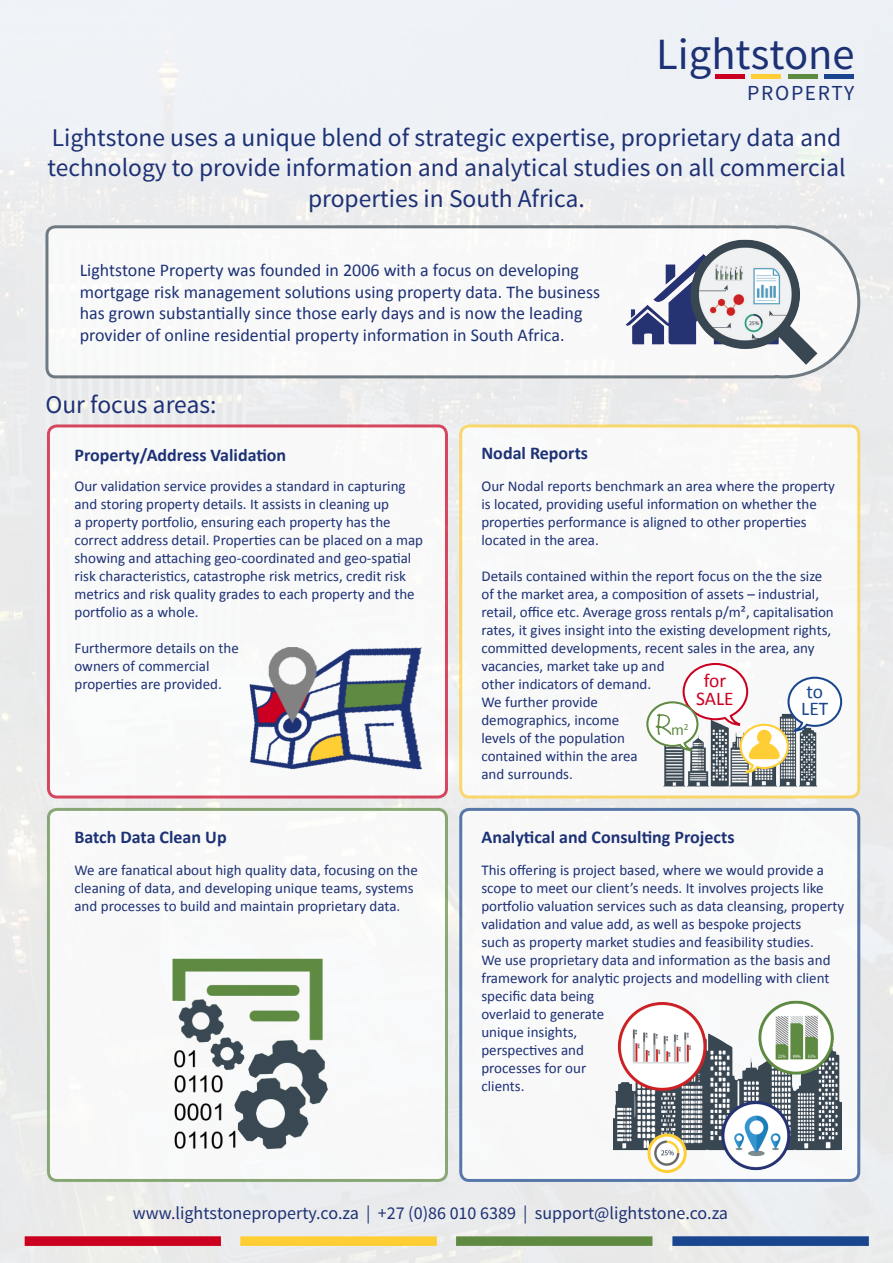
<style>
.page{position:relative;width:893px;height:1263px;background:#edeeef}
.page>*{position:absolute;margin:0;border:0;box-sizing:border-box;transform-origin:0 0}
.t1{font:44.55px "Source Sans Pro";color:#1d3175}
.t2{font:25.5px/30.6px "Source Sans Pro";color:#1d3175;text-align:center}
.t3{font:21.45px "Source Sans Pro";letter-spacing:.075em;color:#1d3175}
.t4{font:19.5px "Calibri";color:#cb0021}
.t5{font:19.5px "Calibri";color:#19468e}
.t6{font:18px/21.6px "Calibri";color:#1d3175}
.t7{font:700 18px "Calibri";color:#1d3175}
.t8{font:18px "Source Sans Pro";color:#1d3175}
.t9{font:16.05px "Calibri";color:#5f8a42}
.t10{font:15px/18px "Calibri";color:#1d3175}
</style>
<div class="page">
<svg style="left:45px;top:224px;width:816px;height:156px"></svg>
<hr style="left:715px;top:75px;width:30px;height:4px;background:#cb0021">
<hr style="left:751px;top:75px;width:30px;height:4px;background:#ffce34">
<hr style="left:788px;top:75px;width:29px;height:4px;background:#5d8b42">
<hr style="left:824px;top:75px;width:30px;height:4px;background:#19468e">
<img style="left:24px;top:1235px;width:845px;height:13px">
<img style="left:623px;top:237px;width:198px;height:129px">
<div style="left:48px;top:426px;width:398px;height:371px;background:#f8f9f9;border-radius:9px"></div>
<div style="left:47px;top:424px;width:401px;height:374px;border:3px solid #cb0021;border-radius:9px"></div>
<img style="left:249px;top:647px;width:173px;height:123px">
<div style="left:461px;top:809px;width:398px;height:371px;background:#f8f8f8;border-radius:9px"></div>
<div style="left:459px;top:808px;width:401px;height:374px;border:3px solid #19468e;border-radius:9px"></div>
<div style="left:48px;top:809px;width:398px;height:371px;background:#f8f8f9;border-radius:9px"></div>
<div style="left:47px;top:808px;width:401px;height:374px;border:3px solid #5f8a42;border-radius:9px"></div>
<img style="left:172px;top:958px;width:156px;height:192px">
<div style="left:461px;top:426px;width:398px;height:371px;background:#f8f8f9;border-radius:9px"></div>
<div style="left:459px;top:424px;width:401px;height:374px;border:3px solid #ffce34;border-radius:9px"></div>
<img style="left:663px;top:774px;width:154px;height:13px">
<svg style="left:646px;top:663px;width:197px;height:111px"></svg>
<img style="left:613px;top:1000px;width:228px;height:173px">
<p class="t1" style="left:656px;top:26px;width:200px">Lightstone</p>
<p class="t3" style="left:747px;top:80px;width:109px">PROPERTY</p>
<p class="t2" style="left:47px;top:122px;width:800px">Lightstone uses a unique blend of strategic expertise, proprietary data and technology to provide information and analytical studies on all commercial properties in South Africa.</p>
<p class="t6" style="left:80px;top:259px;width:522px">Lightstone Property was founded in 2006 with a focus on developing mortgage risk management solutions using property data. The business has grown substantially since those early days and is now the leading provider of online residential property information in South Africa.</p>
<p class="t2" style="left:45px;top:389px;width:173px">Our focus areas:</p>
<p class="t7" style="left:74px;top:442px;width:213px">Property/Address Validation</p>
<p class="t10" style="left:74px;top:477px;width:350px">Our validation service provides a standard in capturing and storing property details. It assists in cleaning up<br>a property portfolio, ensuring each property has the correct address detail. Properties can be placed on a map showing and attaching geo-coordinated and geo-spatial risk characteristics, catastrophe risk metrics, credit risk metrics and risk quality grades to each property and the portfolio as a whole.</p>
<p class="t10" style="left:74px;top:639px;width:166px">Furthermore details on the</p>
<p class="t10" style="left:74px;top:657px;width:136px">owners of commercial</p>
<p class="t10" style="left:74px;top:675px;width:149px">properties are provided.</p>
<p class="t7" style="left:74px;top:824px;width:154px">Batch Data Clean Up</p>
<p class="t10" style="left:74px;top:861px;width:345px">We are fanatical about high quality data, focusing on the cleaning of data, and developing unique teams, systems and processes to build and maintain proprietary data.</p>
<p class="t7" style="left:481px;top:440px;width:108px">Nodal Reports</p>
<p class="t10" style="left:481px;top:477px;width:355px">Our Nodal reports benchmark an area where the property is located, providing useful information on whether the properties performance is aligned to other properties located in the area.</p>
<p class="t10" style="left:481px;top:567px;width:354px">Details contained within the report focus on the the size of the market area, a composition of assets – industrial, retail, office etc. Average gross rentals p/m², capitalisation rates, it gives insight into the existing development rights, committed developments, recent sales in the area, any vacancies, market take up and</p>
<p class="t10" style="left:481px;top:675px;width:171px">other indicators of demand.</p>
<p class="t10" style="left:481px;top:693px;width:118px">We further provide</p>
<p class="t10" style="left:481px;top:711px;width:139px">demographics, income</p>
<p class="t10" style="left:481px;top:729px;width:145px">levels of the population</p>
<p class="t10" style="left:481px;top:747px;width:158px">contained within the area</p>
<p class="t10" style="left:481px;top:765px;width:93px">and surrounds.</p>
<p class="t4" style="left:704px;top:667px;width:24px">for</p>
<p class="t4" style="left:696px;top:685px;width:39px">SALE</p>
<p class="t5" style="left:806px;top:677px;width:18px">to</p>
<p class="t5" style="left:801px;top:695px;width:29px">LET</p>
<p class="t9" style="left:671px;top:718px;width:19px">m<sup>2</sup></p>
<p class="t7" style="left:481px;top:824px;width:255px">Analytical and Consulting Projects</p>
<p class="t10" style="left:481px;top:861px;width:364px">This offering is project based, where we would provide a scope to meet our client’s needs. It involves projects like portfolio valuation services such as data cleansing, property validation and value add, as well as bespoke projects<br>such as property market studies and feasibility studies.<br>We use proprietary data and information as the basis and framework for analytic projects and modelling with client specific data being</p>
<p class="t10" style="left:481px;top:1005px;width:124px">overlaid to generate</p>
<p class="t10" style="left:481px;top:1023px;width:97px">unique insights,</p>
<p class="t10" style="left:481px;top:1041px;width:104px">perspectives and</p>
<p class="t10" style="left:481px;top:1059px;width:106px">processes for our</p>
<p class="t10" style="left:481px;top:1077px;width:45px">clients.</p>
<p class="t8" style="left:133px;top:1202px;width:597px">www.lightstoneproperty.co.za | +27 (0)86 010 6389 | support@lightstone.co.za</p>
</div>
